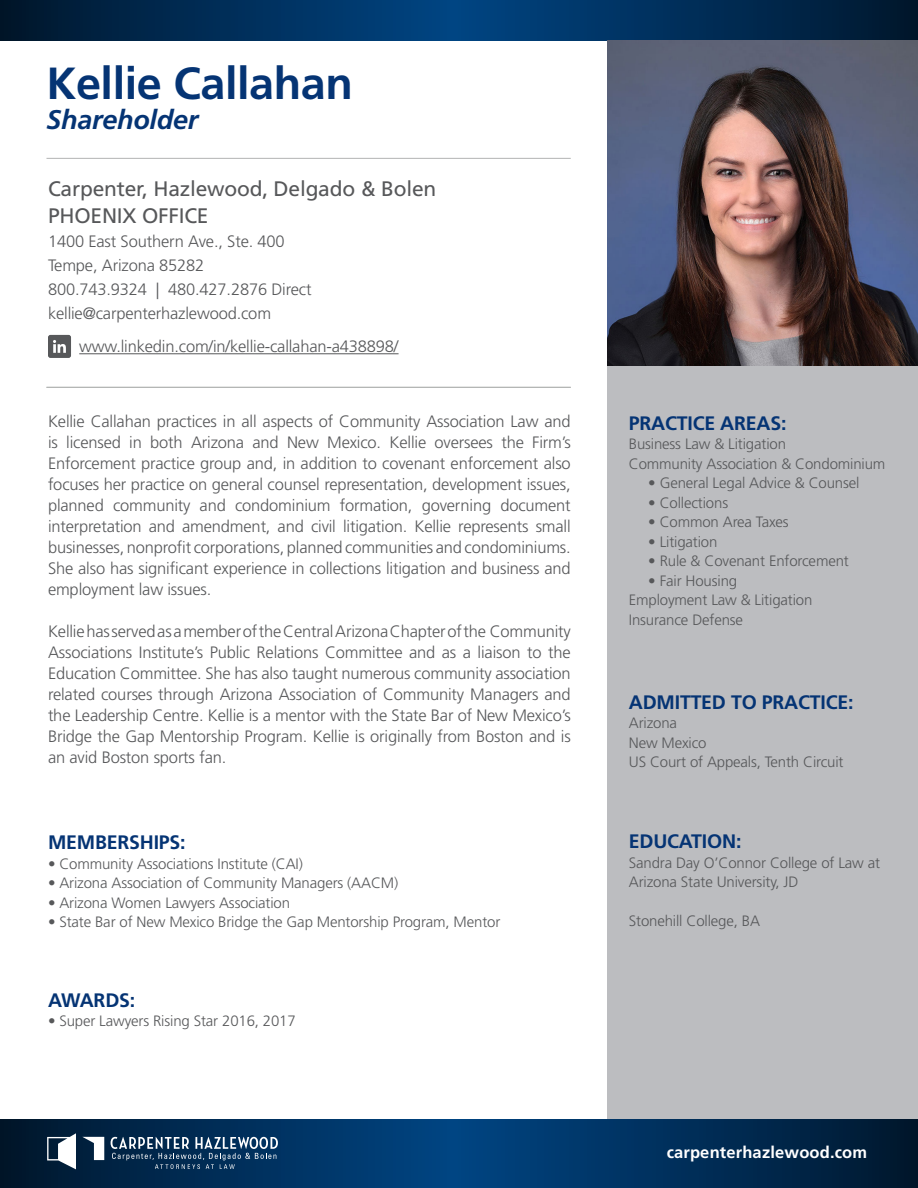
<style>
.page{position:relative;width:918px;height:1188px;background:#fff}
.page>*{position:absolute;margin:0;border:0;box-sizing:border-box;transform-origin:0 0}
.t1{font:700 45px "Frutiger LT Std";letter-spacing:-.01em;color:#053474}
.t2{font:italic 700 27px "Frutiger LT Std";letter-spacing:-.01em;color:#053474}
.t3{font:21px "Frutiger LT Std";letter-spacing:-.01em;color:#57585a}
.t4{font:700 19.5px "Frutiger LT Std";letter-spacing:-.01em;color:#053474}
.t5{font:300 16.5px/21px "Frutiger LT Std";letter-spacing:-.01em;color:#57585a;text-align:justify}
.t6{font:700 16.5px "Frutiger LT Std";letter-spacing:.01em;color:#fff}
.t7{font:300 15px/19.5px "Frutiger LT Std";letter-spacing:-.01em;color:#57585a}
</style>
<div class="page">
<hr style="left:46px;top:158px;width:525px;height:1px;background:#b2b4b3">
<div style="left:608px;top:365px;width:310px;height:754px;background:#bcbdc0"></div>
<svg style="left:0;top:1119px;width:918px;height:69px;background:#002e59"></svg>
<hr style="left:46px;top:387px;width:525px;height:1px;background:#b2b4b3">
<svg style="left:0;top:0;width:918px;height:41px;background:#002e58"></svg>
<svg style="left:47px;top:1133px;width:29px;height:36px"></svg>
<svg style="left:82px;top:1137px;width:22px;height:23px"></svg>
<svg style="left:111px;top:1137px;width:167px;height:32px;background:#335574"></svg>
<hr style="left:79px;top:353px;width:320px;height:1px;background:#57585a">
<img style="left:608px;top:41px;width:310px;height:324px">
<div style="left:48px;top:335px;width:23px;height:23px;background:#57585a;border-radius:2px"></div>
<svg style="left:53px;top:340px;width:13px;height:13px"></svg>
<p class="t1" style="left:46px;top:56px;width:308px">Kellie Callahan</p>
<p class="t2" style="left:46px;top:103px;width:153px">Shareholder</p>
<p class="t3" style="left:48px;top:176px;width:390px">Carpenter, Hazlewood, Delgado &amp; Bolen</p>
<p class="t3" style="left:48px;top:203px;width:162px">PHOENIX OFFICE</p>
<p class="t5" style="left:48px;top:231px;width:238px">1400 East Southern Ave., Ste. 400</p>
<p class="t5" style="left:48px;top:255px;width:158px">Tempe, Arizona 85282</p>
<p class="t5" style="left:48px;top:279px;width:265px">800.743.9324 | 480.427.2876 Direct</p>
<p class="t5" style="left:48px;top:303px;width:225px">kellie@carpenterhazlewood.com</p>
<p class="t5" style="left:79px;top:336px;width:321px">www.linkedin.com/in/kellie-callahan-a438898/</p>
<p class="t5" style="left:48px;top:411px;width:524px">Kellie Callahan practices in all aspects of Community Association Law and is licensed in both Arizona and New Mexico. Kellie oversees the Firm’s Enforcement practice group and, in addition to covenant enforcement also focuses her practice on general counsel representation, development issues, planned community and condominium formation, governing document interpretation and amendment, and civil litigation. Kellie represents small businesses, nonprofit corporations, planned communities and condominiums.<br>She also has significant experience in collections litigation and business and employment law issues.</p>
<p class="t5" style="left:48px;top:621px;width:524px">Kellie has served as a member of the Central Arizona Chapter of the Community Associations Institute’s Public Relations Committee and as a liaison to the Education Committee. She has also taught numerous community association related courses through Arizona Association of Community Managers and the Leadership Centre. Kellie is a mentor with the State Bar of New Mexico’s Bridge the Gap Mentorship Program. Kellie is originally from Boston and is an avid Boston sports fan.</p>
<p class="t4" style="left:48px;top:831px;width:139px">MEMBERSHIPS:</p>
<p class="t7" style="left:48px;top:854px;width:257px">• Community Associations Institute (CAI)</p>
<p class="t7" style="left:48px;top:874px;width:352px">• Arizona Association of Community Managers (AACM)</p>
<p class="t7" style="left:48px;top:893px;width:244px">• Arizona Women Lawyers Association</p>
<p class="t7" style="left:48px;top:913px;width:454px">• State Bar of New Mexico Bridge the Gap Mentorship Program, Mentor</p>
<p class="t4" style="left:48px;top:988px;width:89px">AWARDS:</p>
<p class="t7" style="left:48px;top:1012px;width:249px">• Super Lawyers Rising Star 2016, 2017</p>
<p class="t4" style="left:629px;top:411px;width:159px">PRACTICE AREAS:</p>
<p class="t7" style="left:629px;top:434px;width:159px">Business Law &amp; Litigation</p>
<p class="t7" style="left:629px;top:454px;width:258px">Community Association &amp; Condominium</p>
<p class="t7" style="left:648px;top:473px;width:213px">• General Legal Advice &amp; Counsel</p>
<p class="t7" style="left:648px;top:493px;width:81px">• Collections</p>
<p class="t7" style="left:648px;top:512px;width:142px">• Common Area Taxes</p>
<p class="t7" style="left:648px;top:532px;width:71px">• Litigation</p>
<p class="t7" style="left:648px;top:551px;width:202px">• Rule &amp; Covenant Enforcement</p>
<p class="t7" style="left:648px;top:571px;width:90px">• Fair Housing</p>
<p class="t7" style="left:629px;top:590px;width:185px">Employment Law &amp; Litigation</p>
<p class="t7" style="left:629px;top:610px;width:116px">Insurance Defense</p>
<p class="t4" style="left:629px;top:690px;width:226px">ADMITTED TO PRACTICE:</p>
<p class="t7" style="left:629px;top:713px;width:50px">Arizona</p>
<p class="t7" style="left:629px;top:733px;width:79px">New Mexico</p>
<p class="t7" style="left:629px;top:752px;width:216px">US Court of Appeals, Tenth Circuit</p>
<p class="t4" style="left:629px;top:830px;width:114px">EDUCATION:</p>
<p class="t7" style="left:629px;top:853px;width:253px">Sandra Day O’Connor College of Law at<br>Arizona State University, JD</p>
<p class="t7" style="left:629px;top:911px;width:133px">Stonehill College, BA</p>
<p class="t6" style="left:667px;top:1143px;width:202px">carpenterhazlewood.com</p>
</div>
